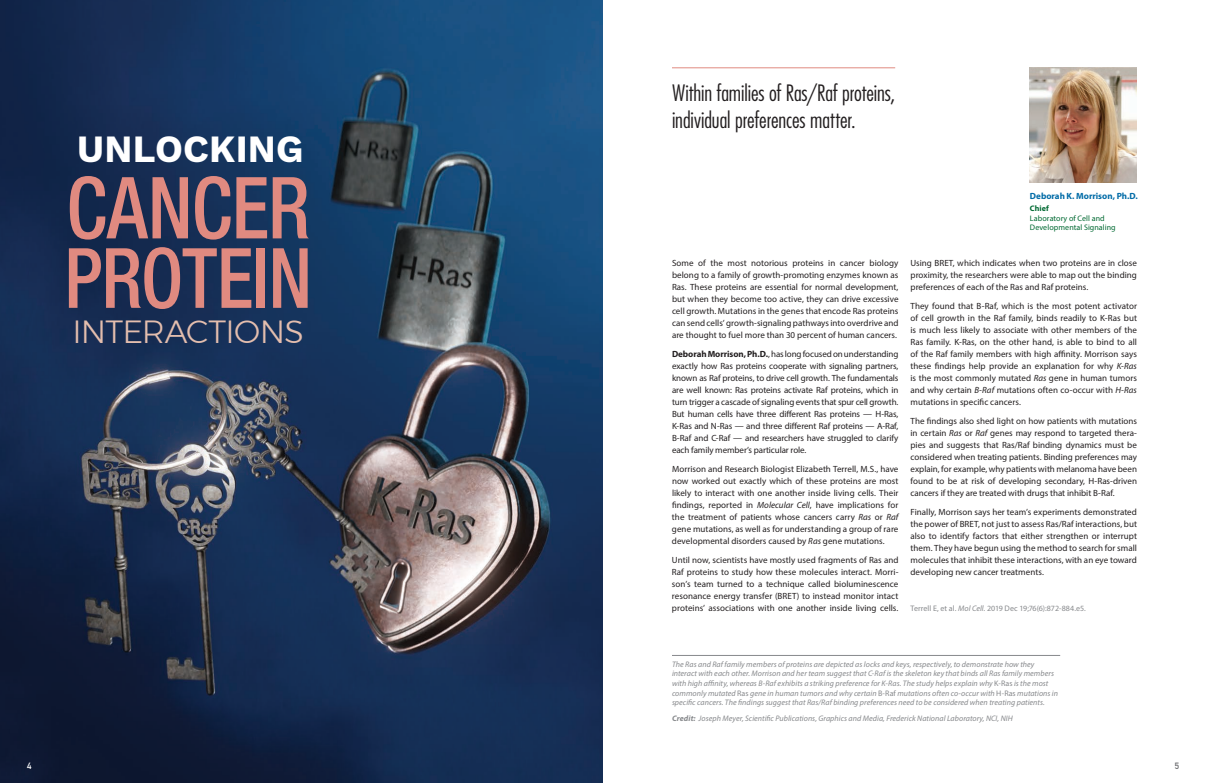
<style>
.page{position:relative;width:1206px;height:783px;background:#fff}
.page>*{position:absolute;margin:0;border:0;box-sizing:border-box;transform-origin:0 0}
.t1{font:500 condensed 85.7px "Helvetica Neue LT Std";letter-spacing:-.005em;color:#e08a80;scale:.91 1}
.t2{font:500 condensed 83.4px "Helvetica Neue LT Std";letter-spacing:-.01em;color:#e08a80;scale:.91 1}
.t3{font:700 37.9px "Work Sans";letter-spacing:.005em;color:#fff}
.t4{font:300 32px "Montserrat";letter-spacing:-.025em;color:#e4beae}
.Subtitles_-_Large{font:300 condensed 22px/26.4px "Futura Std";letter-spacing:-.005em;color:#231f20}
._01-BodyText{font:9px/12px "Myriad Pro";color:#231f20;text-align:justify}
.Portrait_Name{font:700 9px "Myriad Pro";color:#006ba7}
.PageNumbers{font:700 9px "DIN Alternate";color:#fff}
.PageNumbers-2{font:700 9px "DIN Alternate";color:#6c6d70}
.Photo_Caption_Text{font:italic 8px/9.6px "Myriad Pro";letter-spacing:.005em;color:#87898c}
._01-BodyText-2{font:8px "Myriad Pro";letter-spacing:.005em;color:#87898c}
.Portrait_Name-2{font:8px/9.6px "Myriad Pro";letter-spacing:.01em;color:#006932}
.Portrait_Name-3{font:700 8px "Myriad Pro";letter-spacing:.01em;color:#006932}
.s1{font-weight:700}
.s2{font-style:italic}
.s3{font-style:normal}
</style>
<div class="page">
<hr style="left:672px;top:67px;width:223px;height:1px;background:#e08a80">
<hr style="left:672px;top:655px;width:388px;height:1px;background:#87898c">
<img style="left:1030px;top:68px;width:107px;height:115px">
<img style="left:0;top:0;width:603px;height:783px">
<p class="t3" style="left:77px;top:128px;width:228px">UNLOCKING</p>
<p class="t1" style="left:67px;top:157px;width:269px">CANCER</p>
<p class="t2" style="left:64px;top:229px;width:274px">PROTEIN</p>
<p class="t4" style="left:73px;top:308px;width:233px">INTERACTIONS</p>
<p class="Subtitles_-_Large" style="left:672px;top:80px;width:225px">Within families of Ras/Raf proteins, individual preferences matter.</p>
<p class="Portrait_Name" style="left:1030px;top:190px;width:110px">Deborah K. Morrison, Ph.D.</p>
<p class="Portrait_Name-3" style="left:1030px;top:203px;width:20px">Chief</p>
<p class="Portrait_Name-2" style="left:1030px;top:213px;width:87px">Laboratory of Cell and<br>Developmental Signaling</p>
<p class="_01-BodyText" style="left:672px;top:257px;width:228px">Some of the most notorious proteins in cancer biology belong to a family of growth-promoting enzymes known as Ras. These proteins are essential for normal development, but when they become too active, they can drive excessive cell growth. Mutations in the genes that encode Ras proteins can send cells’ growth-signaling pathways into overdrive and are thought to fuel more than 30 percent of human cancers.</p>
<p class="_01-BodyText" style="left:672px;top:348px;width:228px"><span class="s1">Deborah Morrison, Ph.D.</span>, has long focused on understanding exactly how Ras proteins cooperate with signaling partners, known as Raf proteins, to drive cell growth. The fundamentals are well known: Ras proteins activate Raf proteins, which in turn trigger a cascade of signaling events that spur cell growth.<br>But human cells have three different Ras proteins — H-Ras, K-Ras and N-Ras — and three different Raf proteins — A-Raf, B-Raf and C-Raf — and researchers have struggled to clarify each family member’s particular role.</p>
<p class="_01-BodyText" style="left:672px;top:463px;width:228px">Morrison and Research Biologist Elizabeth Terrell, M.S., have now worked out exactly which of these proteins are most likely to interact with one another inside living cells. Their findings, reported in <span class="s2">Molecular Cell</span>, have implications for the treatment of patients whose cancers carry <span class="s2">Ras</span> or <span class="s2">Raf </span>gene mutations, as well as for understanding a group of rare developmental disorders caused by <span class="s2">Ras</span> gene mutations.</p>
<p class="_01-BodyText" style="left:672px;top:554px;width:228px">Until now, scientists have mostly used fragments of Ras and Raf proteins to study how these molecules interact. Morri&shy;son’s team turned to a technique called bioluminescence resonance energy transfer (BRET) to instead monitor intact proteins’ associations with one another inside living cells.</p>
<p class="_01-BodyText" style="left:910px;top:257px;width:228px">Using BRET, which indicates when two proteins are in close proximity, the researchers were able to map out the binding preferences of each of the Ras and Raf proteins.</p>
<p class="_01-BodyText" style="left:910px;top:300px;width:228px">They found that B-Raf, which is the most potent activator of cell growth in the Raf family, binds readily to K-Ras but is much less likely to associate with other members of the Ras family. K-Ras, on the other hand, is able to bind to all of the Raf family members with high affinity. Morrison says these findings help provide an explanation for why <span class="s2">K-Ras </span>is the most commonly mutated <span class="s2">Ras</span> gene in human tumors and why certain <span class="s2">B-Raf</span> mutations often co-occur with <span class="s2">H-Ras </span>mutations in specific cancers.</p>
<p class="_01-BodyText" style="left:910px;top:415px;width:228px">The findings also shed light on how patients with mutations in certain <span class="s2">Ras</span> or <span class="s2">Raf</span> genes may respond to targeted thera&shy;pies and suggests that Ras/Raf binding dynamics must be considered when treating patients. Binding preferences may explain, for example, why patients with melanoma have been found to be at risk of developing secondary, H-Ras-driven cancers if they are treated with drugs that inhibit B-Raf.</p>
<p class="_01-BodyText" style="left:910px;top:506px;width:228px">Finally, Morrison says her team’s experiments demonstrated the power of BRET, not just to assess Ras/Raf interactions, but also to identify factors that either strengthen or interrupt them. They have begun using the method to search for small molecules that inhibit these interactions, with an eye toward developing new cancer treatments.</p>
<p class="_01-BodyText-2" style="left:910px;top:604px;width:177px">Terrell E, et al. <span class="s2">Mol Cell.</span> 2019 Dec 19;76(6):872-884.e5.</p>
<p class="Photo_Caption_Text" style="left:672px;top:659px;width:388px">The Ras and Raf family members of proteins are depicted as locks and keys, respectively, to demonstrate how they interact with each other. Morrison and her team suggest that C-Raf is the skeleton key that binds all Ras family members with high affinity, whereas B-Raf exhibits a striking preference for K-Ras. The study helps explain why <span class="s3">K-Ras</span> is the most commonly mutated <span class="s3">Ras</span> gene in human tumors and why certain <span class="s3">B-Raf</span> mutations often co-occur with <span class="s3">H-Ras</span> mutations in specific cancers. The findings suggest that Ras/Raf binding preferences need to be considered when treating patients.</p>
<p class="Photo_Caption_Text" style="left:672px;top:713px;width:342px"><span class="s1">Credit:</span> Joseph Meyer, Scientific Publications, Graphics and Media, Frederick National Laboratory, NCI, NIH</p>
<p class="PageNumbers" style="left:27px;top:759px;width:6px">4</p>
<p class="PageNumbers-2" style="left:1175px;top:759px;width:6px">5</p>
</div>
